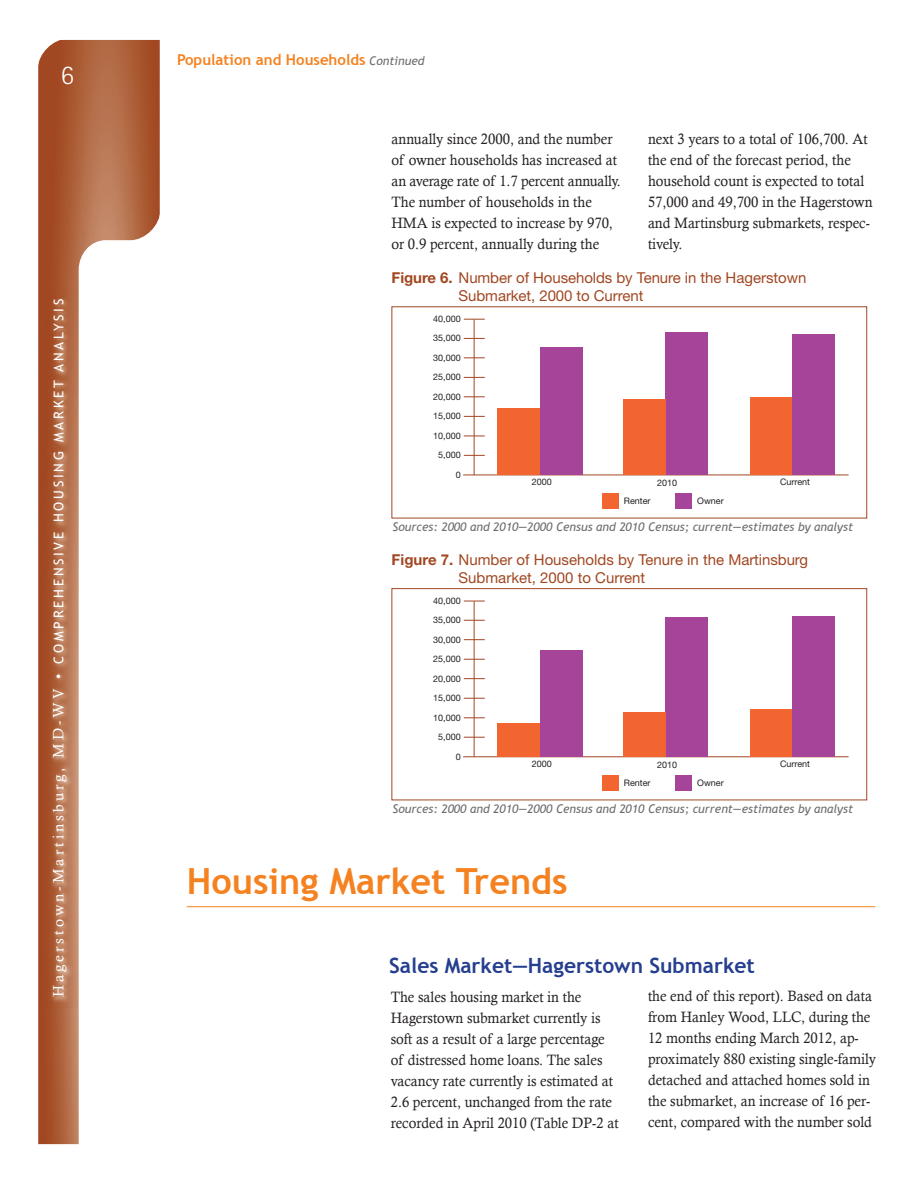
<style>
.page{position:relative;width:918px;height:1188px;background:#fff}
.page>*{position:absolute;margin:0;border:0;box-sizing:border-box;transform-origin:0 0}
.level1{font:700 36px "Trebuchet MS";color:#f58220}
.t1{font:300 27px "Rotis Sans Serif";color:#fff}
.level2{font:700 21px "Trebuchet MS";color:#253f8e}
.body_text{font:15px/21px "Calisto";color:#231f20;scale:.95 1}
.t2{font:15px/18px "Helvetica Neue";letter-spacing:-.005em;color:#a14722}
.t3{font:700 15px "Trebuchet MS";color:#f58220}
.t4{font:13.5px "Trebuchet MS";letter-spacing:.2em;color:#fff}
.t5{font:italic 12px "Trebuchet MS";color:#6c6d70}
.t6{font:9px "Helvetica Neue";color:#231f20}
.s1{font-family:"Calisto";font-size:15px}
.s2{font-weight:400;font-style:italic;font-size:12px;color:#6c6d70}
.s3{font-weight:700}
</style>
<div class="page">
<svg style="left:38px;top:40px;width:122px;height:1104px;background:#ad603b"></svg>
<svg style="left:79px;top:240px;width:81px;height:904px"></svg>
<svg style="left:38px;top:39px;width:30px;height:30px"></svg>
<svg style="left:130px;top:210px;width:30px;height:36px"></svg>
<img style="left:46px;top:290px;width:31px;height:717px">
<hr style="left:187px;top:906px;width:688px;height:1px;background:#f58220">
<div style="left:392px;top:588px;width:475px;height:212px;border:1px solid #a14722"></div>
<hr style="left:463px;top:756px;width:386px;height:1px;background:#a14722">
<hr style="left:474px;top:601px;width:1px;height:156px;background:#a14722">
<div style="left:540px;top:650px;width:42px;height:107px;background:#a54499"></div>
<div style="left:498px;top:723px;width:42px;height:34px;background:#f26430"></div>
<div style="left:666px;top:617px;width:42px;height:140px;background:#a54499"></div>
<div style="left:624px;top:712px;width:42px;height:45px;background:#f26430"></div>
<div style="left:792px;top:617px;width:43px;height:140px;background:#a54499"></div>
<div style="left:751px;top:709px;width:41px;height:48px;background:#f26430"></div>
<div style="left:602px;top:776px;width:16px;height:15px;background:#f26430"></div>
<div style="left:675px;top:776px;width:17px;height:15px;background:#a54499"></div>
<svg style="left:464px;top:737px;width:21px;height:1px"></svg>
<svg style="left:464px;top:717px;width:21px;height:1px"></svg>
<svg style="left:464px;top:698px;width:21px;height:1px"></svg>
<svg style="left:464px;top:678px;width:21px;height:1px"></svg>
<svg style="left:464px;top:659px;width:21px;height:1px"></svg>
<svg style="left:464px;top:639px;width:21px;height:1px"></svg>
<svg style="left:464px;top:620px;width:21px;height:1px"></svg>
<svg style="left:464px;top:601px;width:21px;height:1px"></svg>
<hr style="left:463px;top:475px;width:386px;height:1px;background:#a14722">
<hr style="left:474px;top:320px;width:1px;height:155px;background:#a14722">
<div style="left:540px;top:348px;width:42px;height:127px;background:#a54499"></div>
<div style="left:498px;top:408px;width:42px;height:67px;background:#f26430"></div>
<div style="left:666px;top:332px;width:42px;height:143px;background:#a54499"></div>
<div style="left:624px;top:399px;width:42px;height:76px;background:#f26430"></div>
<div style="left:792px;top:334px;width:43px;height:141px;background:#a54499"></div>
<div style="left:751px;top:398px;width:41px;height:77px;background:#f26430"></div>
<div style="left:602px;top:494px;width:16px;height:15px;background:#f26430"></div>
<div style="left:675px;top:494px;width:17px;height:15px;background:#a54499"></div>
<svg style="left:464px;top:455px;width:21px;height:1px"></svg>
<svg style="left:464px;top:436px;width:21px;height:1px"></svg>
<svg style="left:464px;top:416px;width:21px;height:1px"></svg>
<svg style="left:464px;top:396px;width:21px;height:1px"></svg>
<svg style="left:464px;top:377px;width:21px;height:1px"></svg>
<svg style="left:464px;top:357px;width:21px;height:1px"></svg>
<svg style="left:464px;top:338px;width:21px;height:1px"></svg>
<svg style="left:464px;top:319px;width:21px;height:1px"></svg>
<h2 class="t1" style="left:61px;top:60px;width:14px">6</h2>
<p class="t4" style="left:51px;top:997px;width:700px;rotate:-90deg"><span class="s1">Hagerstown-Martinsburg, MD-WV •</span> COMPREHENSIVE HOUSING MARKET ANALYSIS</p>
<p class="t3" style="left:177px;top:50px;width:249px">Population and Households <span class="s2">Continued</span></p>
<p class="body_text" style="left:392px;top:128px;width:243px">annually since 2000, and the number of owner households has increased at an average rate of 1.7 percent annually.<br>The number of households in the HMA is expected to increase by 970, or 0.9 percent, annually during the</p>
<p class="body_text" style="left:648px;top:128px;width:238px">next 3 years to a total of 106,700. At the end of the forecast period, the household count is expected to total<br>57,000 and 49,700 in the Hagerstown and Martinsburg submarkets, respec&shy;tively.</p>
<p class="t2" style="left:459px;top:268px;width:350px;text-indent:-67px"><span class="s3">Figure 6.</span> Number of Households by Tenure in the Hagerstown<br>Submarket, 2000 to Current</p>
<p class="t6" style="left:433px;top:313px;width:29px">40,000</p>
<p class="t6" style="left:433px;top:333px;width:29px">35,000</p>
<p class="t6" style="left:433px;top:352px;width:29px">30,000</p>
<p class="t6" style="left:433px;top:372px;width:29px">25,000</p>
<p class="t6" style="left:433px;top:391px;width:29px">20,000</p>
<p class="t6" style="left:433px;top:411px;width:29px">15,000</p>
<p class="t6" style="left:433px;top:430px;width:29px">10,000</p>
<p class="t6" style="left:438px;top:450px;width:24px">5,000</p>
<p class="t6" style="left:456px;top:469px;width:7px">0</p>
<p class="t6" style="left:532px;top:477px;width:22px">2000</p>
<p class="t6" style="left:657px;top:477px;width:22px">2010</p>
<p class="t6" style="left:780px;top:477px;width:32px">Current</p>
<p class="t6" style="left:624px;top:496px;width:28px">Renter</p>
<p class="t6" style="left:697px;top:496px;width:28px">Owner</p>
<p class="t5" style="left:393px;top:519px;width:462px">Sources: 2000 and 2010—2000 Census and 2010 Census; current—estimates by analyst</p>
<p class="t2" style="left:459px;top:551px;width:351px;text-indent:-67px"><span class="s3">Figure 7.</span> Number of Households by Tenure in the Martinsburg<br>Submarket, 2000 to Current</p>
<p class="t6" style="left:433px;top:595px;width:29px">40,000</p>
<p class="t6" style="left:433px;top:615px;width:29px">35,000</p>
<p class="t6" style="left:433px;top:634px;width:29px">30,000</p>
<p class="t6" style="left:433px;top:654px;width:29px">25,000</p>
<p class="t6" style="left:433px;top:673px;width:29px">20,000</p>
<p class="t6" style="left:433px;top:693px;width:29px">15,000</p>
<p class="t6" style="left:433px;top:712px;width:29px">10,000</p>
<p class="t6" style="left:438px;top:732px;width:24px">5,000</p>
<p class="t6" style="left:456px;top:751px;width:7px">0</p>
<p class="t6" style="left:532px;top:759px;width:22px">2000</p>
<p class="t6" style="left:657px;top:759px;width:22px">2010</p>
<p class="t6" style="left:780px;top:758px;width:32px">Current</p>
<p class="t6" style="left:624px;top:778px;width:28px">Renter</p>
<p class="t6" style="left:697px;top:778px;width:28px">Owner</p>
<p class="t5" style="left:393px;top:801px;width:462px">Sources: 2000 and 2010—2000 Census and 2010 Census; current—estimates by analyst</p>
<p class="level1" style="left:187px;top:858px;width:382px">Housing Market Trends</p>
<p class="level2" style="left:389px;top:952px;width:367px">Sales Market—Hagerstown Submarket</p>
<p class="body_text" style="left:391px;top:986px;width:241px">The sales housing market in the Hagerstown submarket currently is soft as a result of a large percentage of distressed home loans. The sales vacancy rate currently is estimated at 2.6 percent, unchanged from the rate recorded in April 2010 (Table DP-2 at</p>
<p class="body_text" style="left:648px;top:985px;width:242px">the end of this report). Based on data from Hanley Wood, LLC, during the 12 months ending March 2012, ap&shy;proximately 880 existing single-family detached and attached homes sold in the submarket, an increase of 16 per&shy;cent, compared with the number sold</p>
</div>
